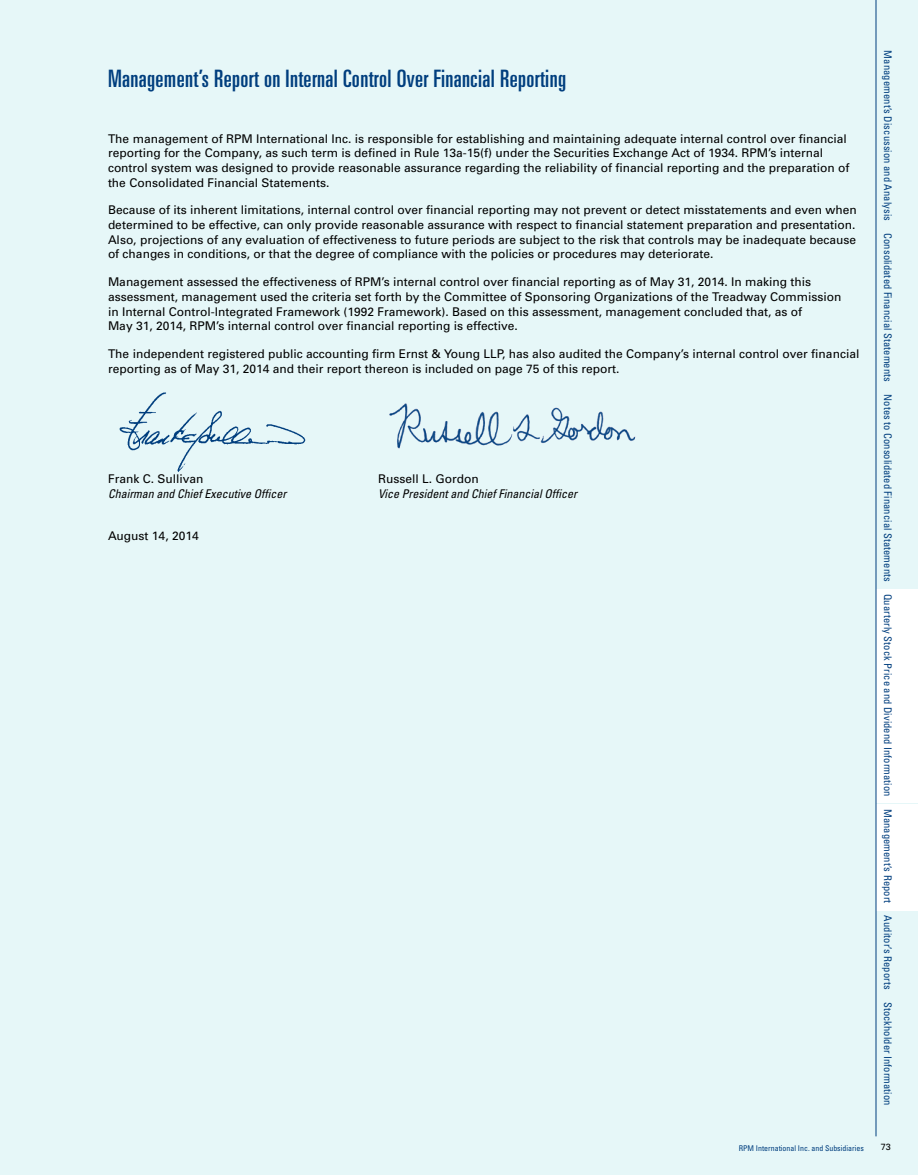
<style>
.page{position:relative;width:918px;height:1175px;background:#fff}
.page>*{position:absolute;margin:0;border:0;box-sizing:border-box;transform-origin:0 0}
.t1{font:ultra-condensed 24px "Univers";letter-spacing:.015em;color:#003e7e}
.t2{font:12px/14.7px "Univers";color:#000}
.t3{font:italic condensed 12px "Univers";color:#000}
.t4{font:condensed 10.5px "Univers";letter-spacing:.01em;color:#003e7e}
.t5{font:9px "Univers";color:#000}
.t6{font:condensed 7.8px "Univers";color:#003e7e}
</style>
<div class="page">
<div style="left:0;top:0;width:918px;height:1174px;background:#e6f7f8"></div>
<img style="left:389px;top:403px;width:247px;height:46px">
<img style="left:119px;top:392px;width:187px;height:80px">
<div style="left:876px;top:590px;width:42px;height:212px;background:#fff"></div>
<div style="left:876px;top:804px;width:42px;height:107px;background:#fff"></div>
<hr style="left:876px;top:0;width:1px;height:1136px;background:#003e7e">
<h1 class="t1" style="left:108px;top:64px;width:460px">Management’s Report on Internal Control Over Financial Reporting</h1>
<p class="t2" style="left:108px;top:131px;width:743px">The management of RPM International Inc. is responsible for establishing and maintaining adequate internal control over financial reporting for the Company, as such term is defined in Rule 13a-15(f) under the Securities Exchange Act of 1934. RPM’s internal control system was designed to provide reasonable assurance regarding the reliability of financial reporting and the preparation of the Consolidated Financial Statements.</p>
<p class="t2" style="left:108px;top:203px;width:750px;text-align:justify">Because of its inherent limitations, internal control over financial reporting may not prevent or detect misstatements and even when determined to be effective, can only provide reasonable assurance with respect to financial statement preparation and presentation.<br>Also, projections of any evaluation of effectiveness to future periods are subject to the risk that controls may be inadequate because of changes in conditions, or that the degree of compliance with the policies or procedures may deteriorate.</p>
<p class="t2" style="left:108px;top:275px;width:735px">Management assessed the effectiveness of RPM’s internal control over financial reporting as of May 31, 2014. In making this assessment, management used the criteria set forth by the Committee of Sponsoring Organizations of the Treadway Commission in Internal Control-Integrated Framework (1992 Framework). Based on this assessment, management concluded that, as of<br>May 31, 2014, RPM’s internal control over financial reporting is effective.</p>
<p class="t2" style="left:108px;top:346px;width:753px">The independent registered public accounting firm Ernst &amp; Young LLP, has also audited the Company’s internal control over financial reporting as of May 31, 2014 and their report thereon is included on page 75 of this report.</p>
<p class="t2" style="left:108px;top:472px;width:97px">Frank C. Sullivan</p>
<p class="t2" style="left:378px;top:472px;width:102px">Russell L. Gordon</p>
<p class="t3" style="left:108px;top:486px;width:180px">Chairman and Chief Executive Officer</p>
<p class="t3" style="left:378px;top:486px;width:201px">Vice President and Chief Financial Officer</p>
<p class="t2" style="left:108px;top:529px;width:92px">August 14, 2014</p>
<p class="t4" style="left:895px;top:50px;width:1056px;rotate:90deg">Management’s Discussion and Analysis Consolidated Financial Statements Notes to Consolidated Financial Statements Quarterly Stock Price and Dividend Information Management’s Report Auditor’s Reports Stockholder Information</p>
<p class="t6" style="left:739px;top:1143px;width:127px">RPM International Inc. and Subsidiaries</p>
<p class="t5" style="left:881px;top:1141px;width:12px">73</p>
</div>
